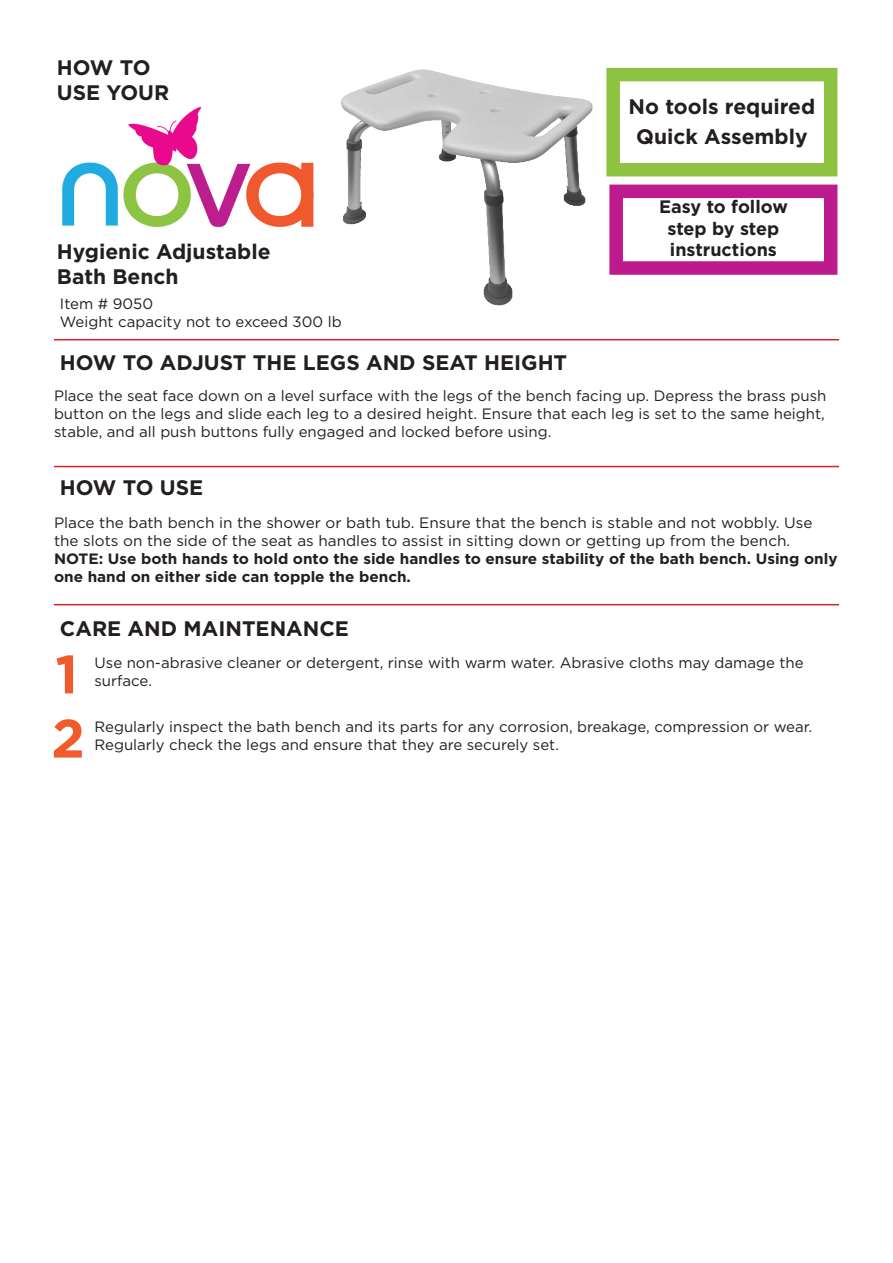
<style>
.page{position:relative;width:893px;height:1263px;background:#fff}
.page>*{position:absolute;margin:0;border:0;box-sizing:border-box;transform-origin:0 0}
.t1{font:700 54px "Gotham";color:#f05b2c}
.t2{font:700 21px/25.2px "Gotham";color:#231f20}
.t3{font:700 18px/21.6px "Gotham";color:#231f20;text-align:center}
.t4{font:15px/18px "Gotham";color:#231f20}
.t5{font:700 15px/18px "Gotham";color:#231f20}
</style>
<div class="page">
<hr style="left:54px;top:339px;width:785px;height:1px;background:#d1232a">
<div style="left:609px;top:185px;width:228px;height:90px;border:14px solid #bd1a8d"></div>
<div style="left:606px;top:68px;width:231px;height:108px;border:14px solid #8ec342"></div>
<img style="left:62px;top:106px;width:252px;height:122px">
<img style="left:341px;top:69px;width:252px;height:237px">
<hr style="left:54px;top:466px;width:785px;height:1px;background:#d1232a">
<hr style="left:54px;top:604px;width:785px;height:1px;background:#d1232a">
<h2 class="t2" style="left:57px;top:54px;width:114px">HOW TO<br>USE YOUR</h2>
<h2 class="t2" style="left:57px;top:238px;width:215px">Hygienic Adjustable<br>Bath Bench</h2>
<p class="t4" style="left:60px;top:294px;width:283px">Item # 9050<br>Weight capacity not to exceed 300 lb</p>
<h2 class="t2" style="left:60px;top:350px;width:509px">HOW TO ADJUST THE LEGS AND SEAT HEIGHT</h2>
<h2 class="t2" style="left:629px;top:91px;width:188px;line-height:30px;text-align:center">No tools required<br>Quick Assembly</h2>
<p class="t3" style="left:659px;top:195px;width:130px">Easy to follow step by step instructions</p>
<p class="t4" style="left:54px;top:386px;width:774px;text-align:justify">Place the seat face down on a level surface with the legs of the bench facing up. Depress the brass push button on the legs and slide each leg to a desired height. Ensure that each leg is set to the same height, stable, and all push buttons fully engaged and locked before using.</p>
<h2 class="t2" style="left:60px;top:474px;width:145px">HOW TO USE</h2>
<p class="t4" style="left:54px;top:513px;width:760px">Place the bath bench in the shower or bath tub. Ensure that the bench is stable and not wobbly. Use the slots on the side of the seat as handles to assist in sitting down or getting up from the bench.</p>
<p class="t5" style="left:54px;top:549px;width:785px">NOTE: Use both hands to hold onto the side handles to ensure stability of the bath bench. Using only one hand on either side can topple the bench.</p>
<h2 class="t2" style="left:60px;top:615px;width:291px">CARE AND MAINTENANCE</h2>
<p class="t4" style="left:94px;top:654px;width:711px">Use non-abrasive cleaner or detergent, rinse with warm water. Abrasive cloths may damage the surface.</p>
<p class="t4" style="left:94px;top:717px;width:719px">Regularly inspect the bath bench and its parts for any corrosion, breakage, compression or wear.<br>Regularly check the legs and ensure that they are securely set.</p>
<h1 class="t1" style="left:55px;top:643px;width:24px">1</h1>
<h1 class="t1" style="left:51px;top:707px;width:35px">2</h1>
</div>
